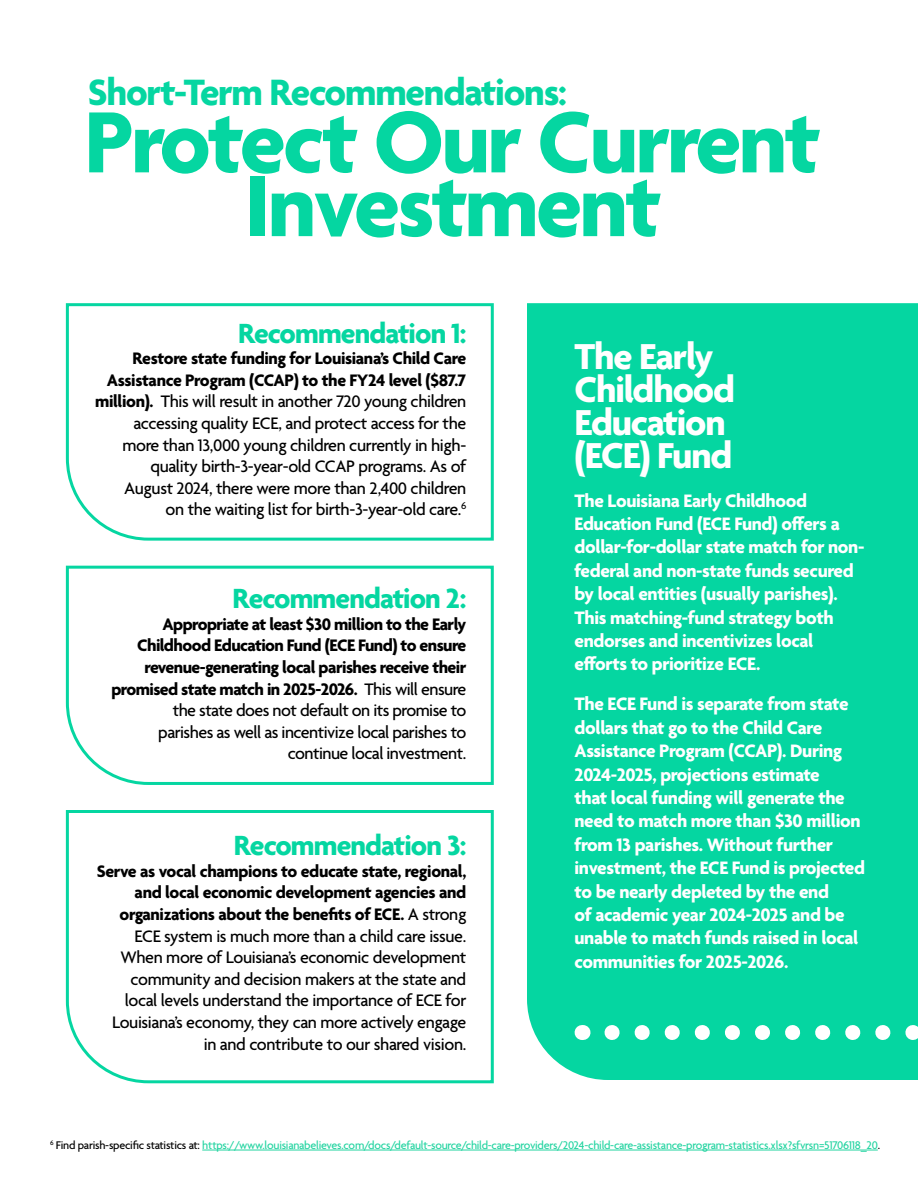
<style>
.page{position:relative;width:918px;height:1188px;background:#fff}
.page>*{position:absolute;margin:0;border:0;box-sizing:border-box;transform-origin:0 0}
.t1{font:700 93.9px "Agenda";letter-spacing:-.03em;color:#05d6a1}
.t2{font:700 39.6px "Agenda";letter-spacing:-.03em;color:#05d6a1}
.t3{font:700 39px/33px "Agenda";letter-spacing:-.03em;color:#fff}
.t4{font:700 30px "Agenda";letter-spacing:-.03em;color:#05d6a1}
.t5{font:700 19.5px/23.4px "Agenda";letter-spacing:-.02em;color:#fff}
.t6{font:500 18px/21.6px "Agenda";letter-spacing:-.02em;color:#000;text-align:right}
.t7{font:700 18px/21.6px "Agenda";letter-spacing:-.03em;color:#000;text-align:right}
.t8{font:500 12px "Agenda";letter-spacing:-.02em;color:#24d4a1}
.s1{font-weight:700}
.s2{font-weight:500}
.s3{color:#000}
</style>
<div class="page">
<div style="left:527px;top:303px;width:391px;height:777px;background:#05d6a1"></div>
<svg style="left:65px;top:303px;width:429px;height:238px"></svg>
<svg style="left:65px;top:565px;width:429px;height:220px"></svg>
<svg style="left:65px;top:810px;width:429px;height:274px"></svg>
<svg style="left:582px;top:1025px;width:1px;height:15px"></svg>
<svg style="left:612px;top:1025px;width:306px;height:15px"></svg>
<hr style="left:202px;top:1150px;width:676px;height:1px;background:#24d4a1">
<h2 class="t2" style="left:88px;top:71px;width:481px">Short-Term Recommendations:</h2>
<h1 class="t1" style="left:84px;top:92px;width:738px">Protect Our Current</h1>
<h1 class="t1" style="left:244px;top:156px;width:418px">Investment</h1>
<h3 class="t4" style="left:238px;top:317px;width:230px">Recommendation 1:</h3>
<p class="t6" style="left:95px;top:349px;width:373px"><span class="s1">Restore state funding for Louisiana’s Child Care Assistance Program (CCAP) to the FY24 level ($87.7 million).</span> This will result in another 720 young children accessing quality ECE, and protect access for the more than 13,000 young children currently in high&shy;quality birth-3-year-old CCAP programs. As of<br>August 2024, there were more than 2,400 children<br>on the waiting list for birth-3-year-old care.<sup>6</sup></p>
<h3 class="t4" style="left:233px;top:582px;width:235px">Recommendation 2:</h3>
<p class="t7" style="left:111px;top:614px;width:356px">Appropriate at least $30 million to the Early Childhood Education Fund (ECE Fund) to ensure revenue-generating local parishes receive their promised state match in 2025-2026. <span class="s2">This will ensure the state does not default on its promise to<br>parishes as well as incentivize local parishes to continue local investment.</span></p>
<h3 class="t4" style="left:234px;top:829px;width:234px">Recommendation 3:</h3>
<p class="t6" style="left:97px;top:861px;width:371px"><span class="s1">Serve as vocal champions to educate state, regional, and local economic development agencies and organizations about the benefits of ECE.</span> A strong ECE system is much more than a child care issue.<br>When more of Louisiana’s economic development community and decision makers at the state and local levels understand the importance of ECE for Louisiana’s economy, they can more actively engage in and contribute to our shared vision.</p>
<h3 class="t3" style="left:575px;top:343px;width:162px">The Early<br>Childhood<br>Education (ECE) Fund</h3>
<p class="t5" style="left:575px;top:490px;width:291px">The Louisiana Early Childhood Education Fund (ECE Fund) offers a dollar-for-dollar state match for non&shy;federal and non-state funds secured by local entities (usually parishes).<br>This matching-fund strategy both endorses and incentivizes local efforts to prioritize ECE.</p>
<p class="t5" style="left:575px;top:694px;width:292px">The ECE Fund is separate from state dollars that go to the Child Care Assistance Program (CCAP). During 2024-2025, projections estimate<br>that local funding will generate the need to match more than $30 million from 13 parishes. Without further investment, the ECE Fund is projected to be nearly depleted by the end<br>of academic year 2024-2025 and be unable to match funds raised in local communities for 2025-2026.</p>
<p class="t8" style="left:50px;top:1139px;width:832px"><sup>6</sup> <span class="s3">Find parish-specific statistics at:</span> https://www.louisianabelieves.com/docs/default-source/child-care-providers/2024-child-care-assistance-program-statistics.xlsx?sfvrsn=51706118_20<span class="s3">.</span></p>
</div>
